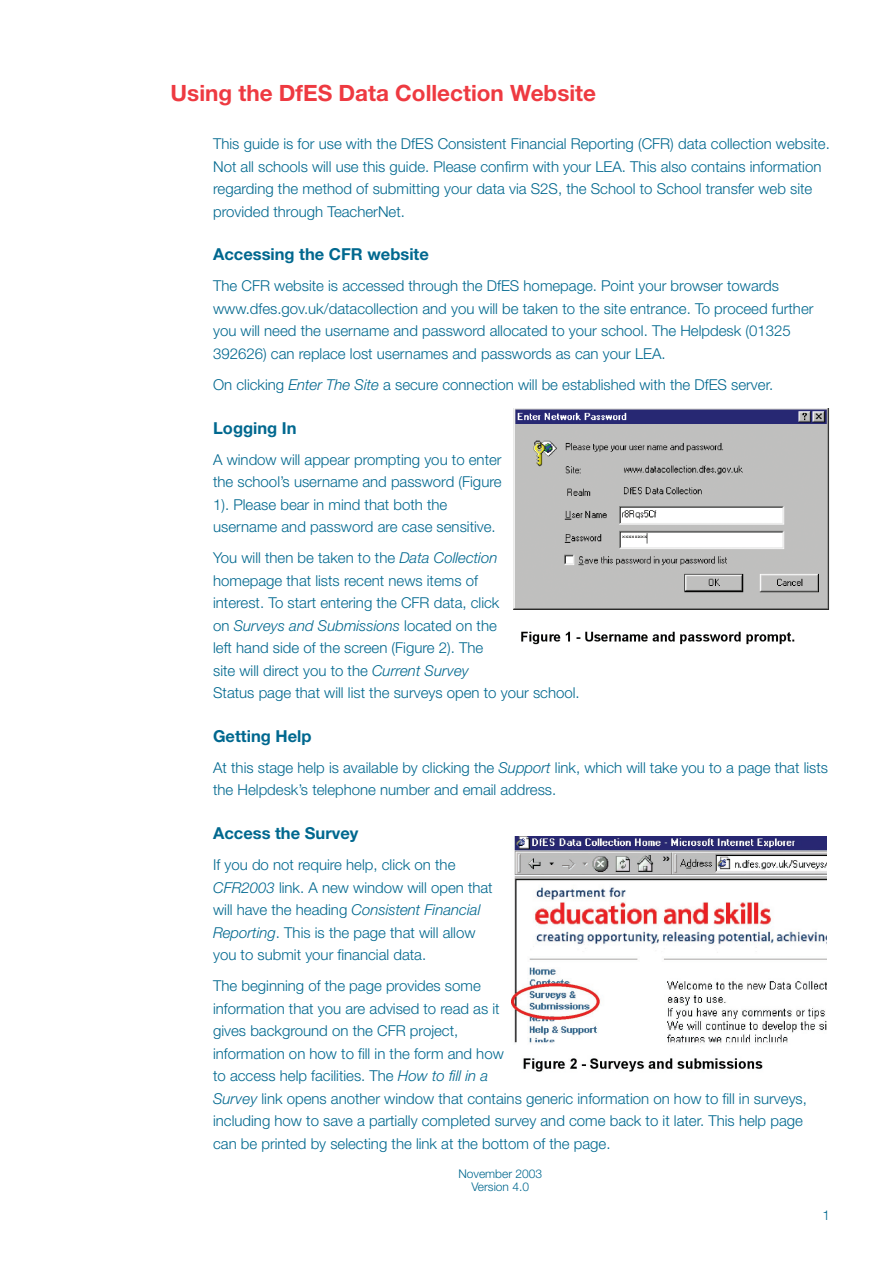
<style>
.page{position:relative;width:893px;height:1263px;background:#fff}
.page>*{position:absolute;margin:0;border:0;box-sizing:border-box;transform-origin:0 0}
.t1{font:700 22.5px "Helvetica Neue";color:#ee3a41}
.t2{font:700 16.5px "Helvetica Neue";color:#00688f}
.t3{font:300 15px/22.5px "Helvetica Neue";color:#00688f}
.t4{font:300 13.5px "Helvetica Neue";color:#00688f}
.t5{font:300 12px/13.5px "Helvetica Neue";color:#00688f;text-align:center}
.s1{font-style:italic}
</style>
<div class="page">
<img style="left:513px;top:409px;width:317px;height:236px">
<img style="left:511px;top:836px;width:315px;height:236px">
<h1 class="t1" style="left:170px;top:85px;width:427px">Using the DfES Data Collection Website</h1>
<p class="t3" style="left:213px;top:134px;width:618px">This guide is for use with the DfES Consistent Financial Reporting (CFR) data collection website.<br>Not all schools will use this guide. Please confirm with your LEA. This also contains information regarding the method of submitting your data via S2S, the School to School transfer web site provided through TeacherNet.</p>
<p class="t2" style="left:213px;top:249px;width:217px">Accessing the CFR website</p>
<p class="t3" style="left:213px;top:276px;width:602px">The CFR website is accessed through the DfES homepage. Point your browser towards www.dfes.gov.uk/datacollection and you will be taken to the site entrance. To proceed further you will need the username and password allocated to your school. The Helpdesk (01325<br>392626) can replace lost usernames and passwords as can your LEA.</p>
<p class="t3" style="left:213px;top:375px;width:561px">On clicking <span class="s1">Enter The Site</span> a secure connection will be established with the DfES server.</p>
<p class="t2" style="left:213px;top:422px;width:85px">Logging In</p>
<p class="t3" style="left:213px;top:449px;width:290px">A window will appear prompting you to enter the school’s username and password (Figure 1). Please bear in mind that both the username and password are case sensitive.</p>
<p class="t3" style="left:213px;top:548px;width:368px">You will then be taken to the <span class="s1">Data Collection<br></span>homepage that lists recent news items of<br>interest. To start entering the CFR data, click<br>on <span class="s1">Surveys and Submissions</span> located on the<br>left hand side of the screen (Figure 2). The<br>site will direct you to the <span class="s1">Current Survey<br></span>Status page that will list the surveys open to your school.</p>
<p class="t2" style="left:213px;top:730px;width:100px">Getting Help</p>
<p class="t3" style="left:213px;top:758px;width:616px">At this stage help is available by clicking the <span class="s1">Support</span> link, which will take you to a page that lists the Helpdesk’s telephone number and email address.</p>
<p class="t2" style="left:213px;top:827px;width:147px">Access the Survey</p>
<p class="t3" style="left:213px;top:855px;width:281px">If you do not require help, click on the <span class="s1">CFR2003</span> link. A new window will open that will have the heading <span class="s1">Consistent Financial Reporting</span>. This is the page that will allow you to submit your financial data.</p>
<p class="t3" style="left:213px;top:976px;width:595px">The beginning of the page provides some<br>information that you are advised to read as it<br>gives background on the CFR project,<br>information on how to fill in the form and how<br>to access help facilities. The <span class="s1">How to fill in a<br>Survey</span> link opens another window that contains generic information on how to fill in surveys, including how to save a partially completed survey and come back to it later. This help page can be printed by selecting the link at the bottom of the page.</p>
<p class="t5" style="left:458px;top:1168px;width:85px">November 2003<br>Version 4.0</p>
<p class="t4" style="left:822px;top:1210px;width:9px">1</p>
</div>
